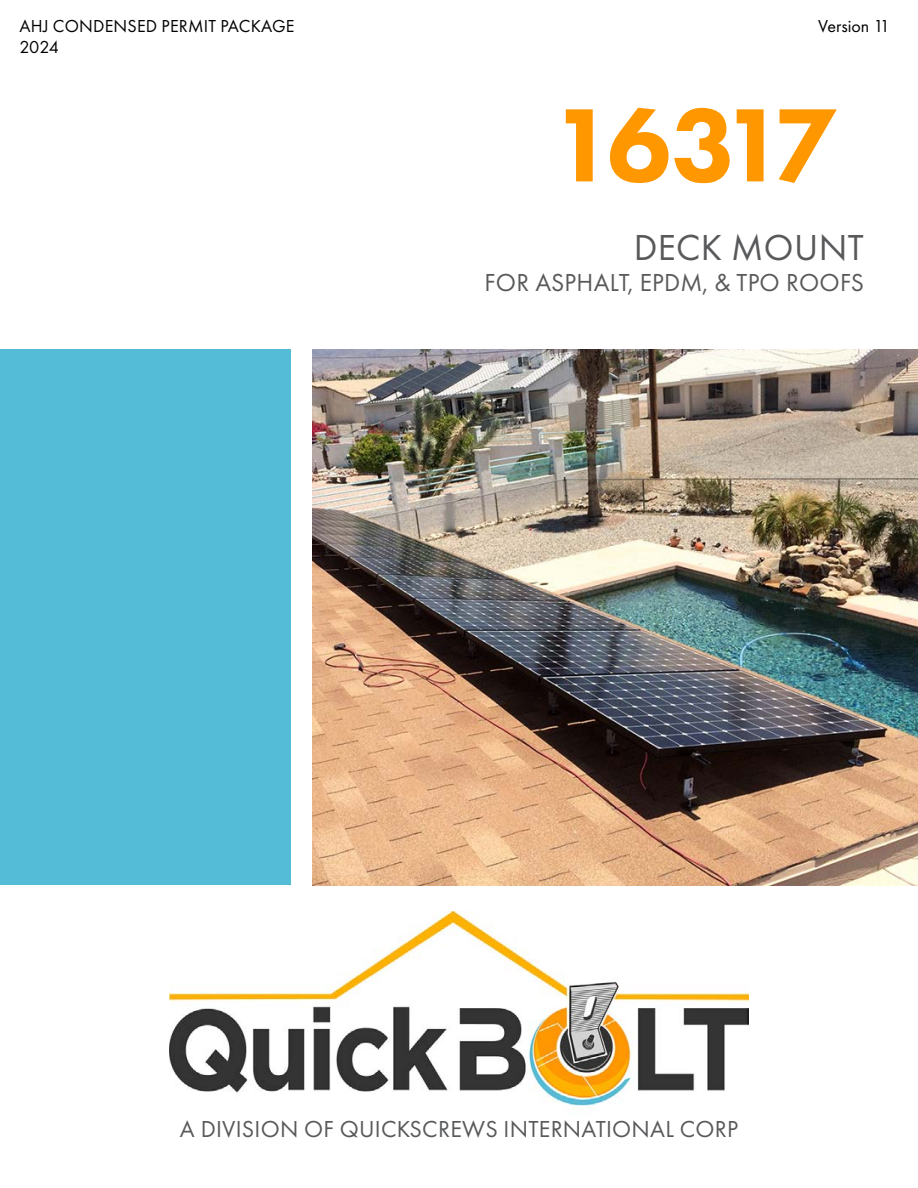
<style>
.page{position:relative;width:918px;height:1188px;background:#fff}
.page>*{position:absolute;margin:0;border:0;box-sizing:border-box;transform-origin:0 0}
.t1{font:800 108px "Futura PT";letter-spacing:-.105em;color:#ff9700}
.t2{font:37.5px "Futura PT";letter-spacing:.01em;color:#58595b}
.t3{font:25.5px "Futura PT";letter-spacing:.01em;color:#58595b}
.t4{font:24px "Futura PT";letter-spacing:.01em;color:#58595b}
.t5{font:18px/21.6px "Futura PT";letter-spacing:.01em;color:#000}
</style>
<div class="page">
<img style="left:169px;top:911px;width:580px;height:195px">
<img style="left:312px;top:349px;width:606px;height:537px">
<div style="left:0;top:350px;width:291px;height:535px;background:#55bcd7"></div>
<p class="t5" style="left:19px;top:15px;width:277px">AHJ CONDENSED PERMIT PACKAGE<br>2024</p>
<p class="t5" style="left:818px;top:15px;width:73px">Version 11</p>
<h1 class="t1" style="left:551px;top:78px;width:288px">16317</h1>
<h2 class="t2" style="left:634px;top:226px;width:232px">DECK MOUNT</h2>
<p class="t3" style="left:485px;top:267px;width:381px">FOR ASPHALT, EPDM, &amp; TPO ROOFS</p>
<p class="t4" style="left:180px;top:1115px;width:560px">A DIVISION OF QUICKSCREWS INTERNATIONAL CORP</p>
</div>
